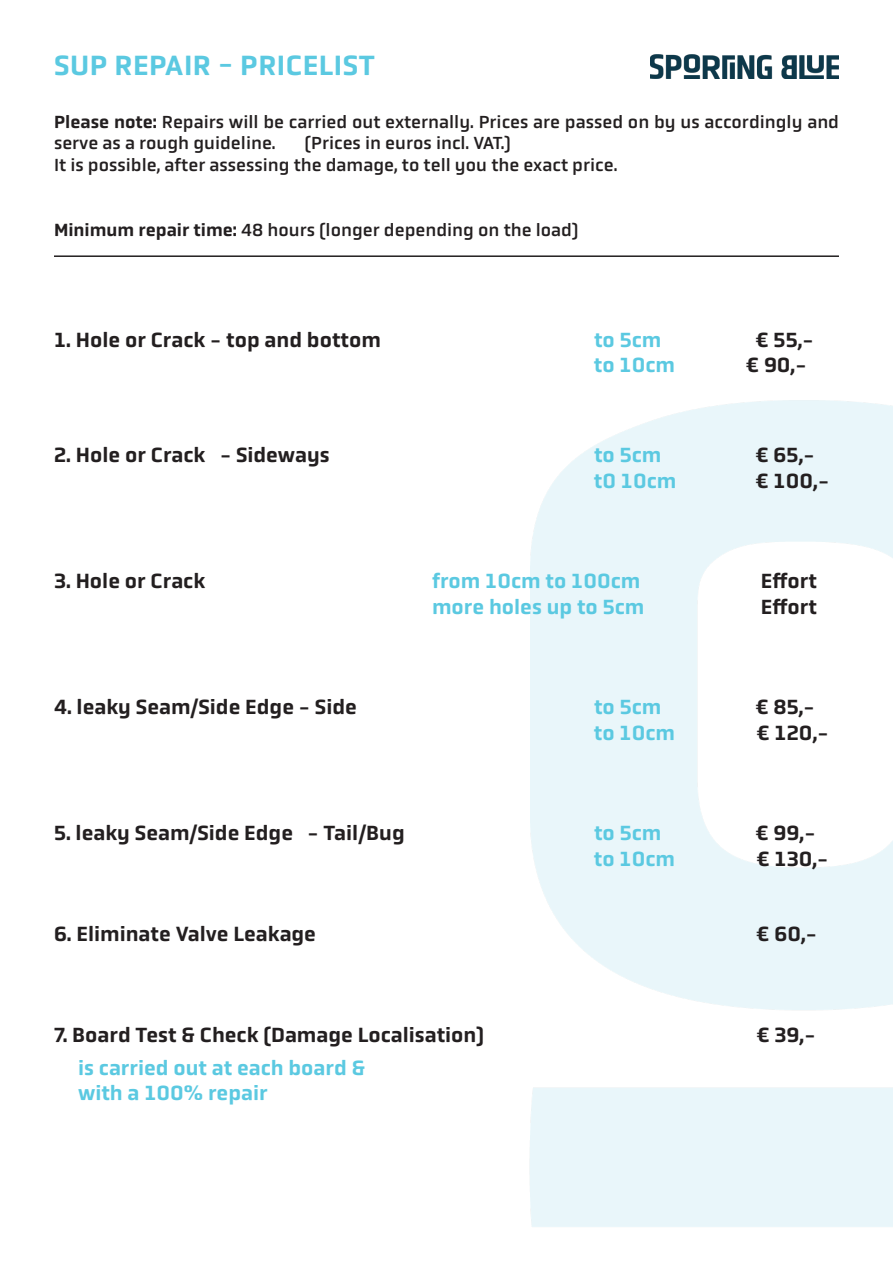
<style>
.page{position:relative;width:893px;height:1263px;background:#fff}
.page>*{position:absolute;margin:0;border:0;box-sizing:border-box;transform-origin:0 0}
.t1{font:500 28.5px "Obvia";letter-spacing:.015em;color:#5bc9e1}
.t2{font:500 21px "Obvia";color:#231f20}
.t3{font:500 21px "Obvia";color:#5bc9e1}
.t4{font:18px/21.6px "Obvia";color:#231f20}
.s1{font-weight:500}
</style>
<div class="page">
<img style="left:650px;top:54px;width:189px;height:25px">
<hr style="left:54px;top:255px;width:785px;height:2px;background:#231f20">
<p class="t1" style="left:54px;top:49px;width:322px">SUP REPAIR - PRICELIST</p>
<p class="t4" style="left:54px;top:111px;width:787px"><span class="s1">Please note:</span> Repairs will be carried out externally. Prices are passed on by us accordingly and serve as a rough guideline.</p>
<p class="t4" style="left:305px;top:132px;width:208px">(Prices in euros incl. VAT.)</p>
<p class="t4" style="left:54px;top:154px;width:565px">It is possible, after assessing the damage, to tell you the exact price.</p>
<p class="t4" style="left:54px;top:219px;width:526px"><span class="s1">Minimum repair time:</span> 48 hours (longer depending on the load)</p>
<p class="t2" style="left:54px;top:328px;width:328px">1. Hole or Crack - top and bottom</p>
<p class="t3" style="left:594px;top:328px;width:69px">to 5cm</p>
<p class="t2" style="left:755px;top:328px;width:60px">€ 55,-</p>
<p class="t3" style="left:594px;top:353px;width:83px">to 10cm</p>
<p class="t2" style="left:745px;top:353px;width:63px">€ 90,-</p>
<p class="t2" style="left:54px;top:443px;width:277px">2. Hole or Crack - Sideways</p>
<p class="t3" style="left:594px;top:443px;width:69px">to 5cm</p>
<p class="t2" style="left:755px;top:443px;width:61px">€ 65,-</p>
<p class="t3" style="left:594px;top:468px;width:84px">t0 10cm</p>
<p class="t2" style="left:755px;top:468px;width:75px">€ 100,-</p>
<p class="t2" style="left:54px;top:569px;width:153px">3. Hole or Crack</p>
<p class="t3" style="left:432px;top:569px;width:210px">from 10cm to 100cm</p>
<p class="t2" style="left:761px;top:569px;width:58px">Effort</p>
<p class="t3" style="left:432px;top:594px;width:214px">more holes up to 5cm</p>
<p class="t2" style="left:761px;top:594px;width:58px">Effort</p>
<p class="t2" style="left:54px;top:695px;width:305px">4. leaky Seam/Side Edge - Side</p>
<p class="t3" style="left:594px;top:695px;width:69px">to 5cm</p>
<p class="t2" style="left:755px;top:695px;width:61px">€ 85,-</p>
<p class="t3" style="left:594px;top:720px;width:83px">to 10cm</p>
<p class="t2" style="left:756px;top:720px;width:74px">€ 120,-</p>
<p class="t2" style="left:54px;top:821px;width:352px">5. leaky Seam/Side Edge - Tail/Bug</p>
<p class="t3" style="left:594px;top:821px;width:69px">to 5cm</p>
<p class="t2" style="left:755px;top:821px;width:62px">€ 99,-</p>
<p class="t3" style="left:594px;top:846px;width:83px">to 10cm</p>
<p class="t2" style="left:756px;top:846px;width:74px">€ 130,-</p>
<p class="t2" style="left:54px;top:922px;width:264px">6. Eliminate Valve Leakage</p>
<p class="t2" style="left:756px;top:922px;width:63px">€ 60,-</p>
<p class="t2" style="left:54px;top:1022px;width:431px">7. Board Test &amp; Check (Damage Localisation)</p>
<p class="t2" style="left:756px;top:1022px;width:61px">€ 39,-</p>
<p class="t3" style="left:78px;top:1055px;width:289px">is carried out at each board &amp;</p>
<p class="t3" style="left:78px;top:1080px;width:191px">with a 100% repair</p>
</div>
